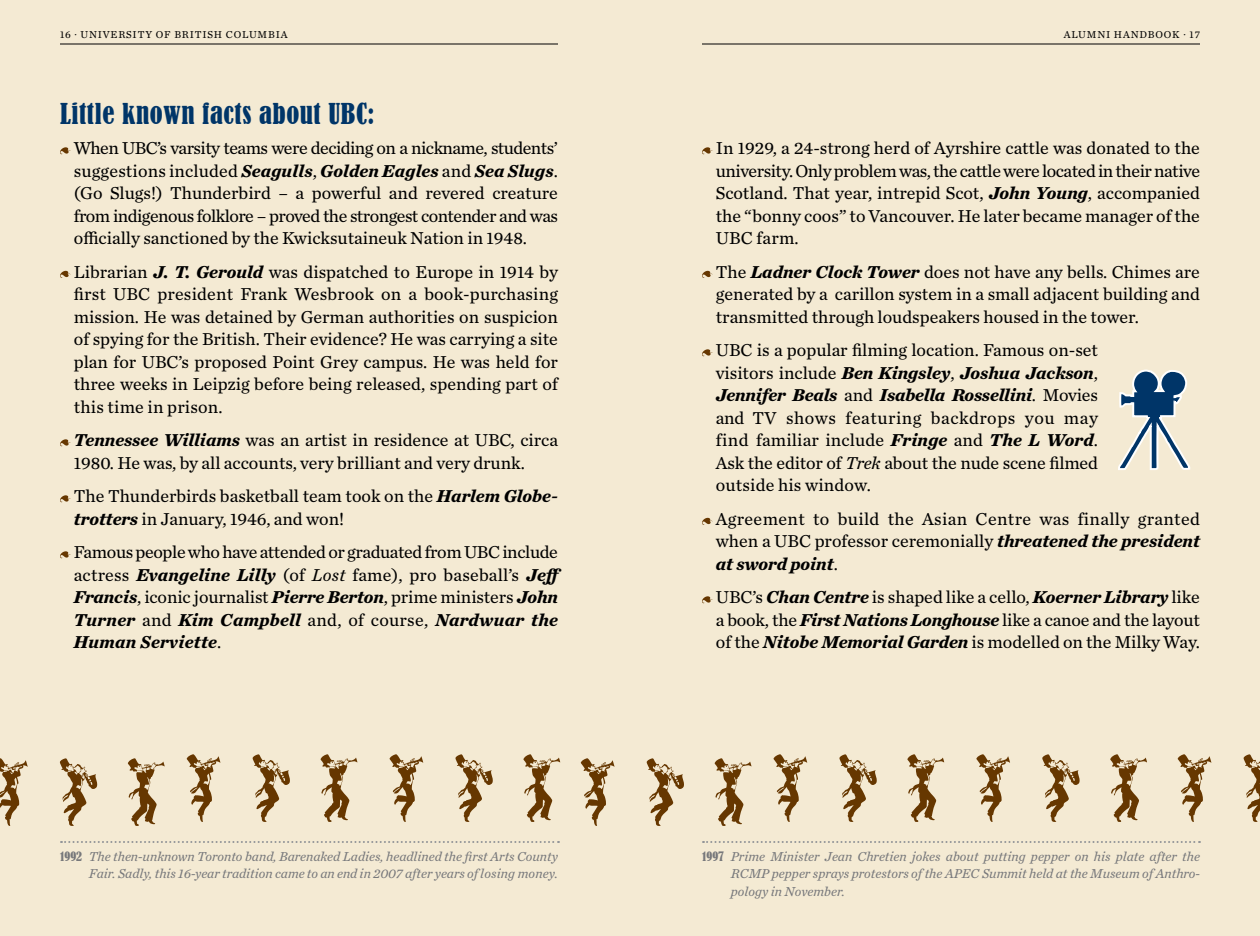
<style>
.page{position:relative;width:1260px;height:936px;background:#fff}
.page>*{position:absolute;margin:0;border:0;box-sizing:border-box;transform-origin:0 0}
.t1{font:condensed 27px "Bernard";letter-spacing:.02em;color:#003568}
.t2{font:18px/22.4px "Chronicle Text G2";color:#000;text-align:justify}
.t3{font:italic 13.6px/17.4px "Chronicle Text G2";color:#77787b;text-align:justify}
.t4{font:10.4px "Chronicle Text G2";letter-spacing:.08em;color:#000}
.t5{font:10.4px "Chronicle Text G2";letter-spacing:.12em;color:#000}
.s1{font-weight:700;font-style:italic}
.s2{font-style:italic}
.s3{font-family:"Bernard";font-style:normal;font-stretch:condensed;font-size:12px}
</style>
<div class="page">
<div style="left:0;top:0;width:630px;height:936px;background:#f4ead3"></div>
<div style="left:630px;top:0;width:630px;height:936px;background:#f4ead3"></div>
<hr style="left:60px;top:44px;width:498px;height:1px;background:#000">
<hr style="left:702px;top:44px;width:498px;height:1px;background:#000">
<svg style="left:703px;top:841px;width:497px;height:2px"></svg>
<svg style="left:61px;top:841px;width:498px;height:2px"></svg>
<svg style="left:60px;top:147px;width:10px;height:7px"></svg>
<svg style="left:60px;top:271px;width:10px;height:7px"></svg>
<svg style="left:60px;top:439px;width:10px;height:7px"></svg>
<svg style="left:60px;top:495px;width:10px;height:7px"></svg>
<svg style="left:60px;top:551px;width:10px;height:7px"></svg>
<svg style="left:702px;top:147px;width:10px;height:7px"></svg>
<svg style="left:702px;top:271px;width:10px;height:7px"></svg>
<svg style="left:702px;top:349px;width:10px;height:7px"></svg>
<svg style="left:702px;top:518px;width:11px;height:7px"></svg>
<svg style="left:702px;top:596px;width:10px;height:7px"></svg>
<svg style="left:390px;top:754px;width:33px;height:68px"></svg>
<svg style="left:976px;top:754px;width:34px;height:68px"></svg>
<svg style="left:1178px;top:754px;width:33px;height:68px"></svg>
<svg style="left:187px;top:754px;width:33px;height:68px"></svg>
<svg style="left:774px;top:754px;width:33px;height:68px"></svg>
<svg style="left:0;top:758px;width:28px;height:68px"></svg>
<svg style="left:581px;top:758px;width:33px;height:68px"></svg>
<svg style="left:455px;top:754px;width:38px;height:68px"></svg>
<svg style="left:1042px;top:754px;width:38px;height:68px"></svg>
<svg style="left:1244px;top:754px;width:16px;height:68px"></svg>
<svg style="left:253px;top:754px;width:37px;height:68px"></svg>
<svg style="left:839px;top:754px;width:38px;height:68px"></svg>
<svg style="left:60px;top:758px;width:37px;height:68px"></svg>
<svg style="left:647px;top:758px;width:37px;height:68px"></svg>
<svg style="left:523px;top:754px;width:37px;height:68px"></svg>
<svg style="left:1110px;top:754px;width:37px;height:68px"></svg>
<svg style="left:321px;top:754px;width:36px;height:68px"></svg>
<svg style="left:907px;top:754px;width:37px;height:68px"></svg>
<svg style="left:128px;top:758px;width:37px;height:68px"></svg>
<svg style="left:715px;top:758px;width:36px;height:68px"></svg>
<svg style="left:1118px;top:369px;width:73px;height:101px"></svg>
<p class="t4" style="left:60px;top:27px;width:228px">16 · University of British Columbia</p>
<p class="t5" style="left:1064px;top:27px;width:138px">Alumni Handbook · 17</p>
<h1 class="t1" style="left:60px;top:98px;width:316px">Little known facts about UBC:</h1>
<p class="t2" style="left:74px;top:136px;width:486px">When UBC’s varsity teams were deciding on a nickname, students’ suggestions included <span class="s1">Seagulls</span>, <span class="s1">Golden Eagles</span> and <span class="s1">Sea Slugs</span>. (Go Slugs!) Thunderbird – a powerful and revered creature from indigenous folklore – proved the strongest contender and was officially sanctioned by the Kwicksutaineuk Nation in 1948.</p>
<p class="t2" style="left:74px;top:260px;width:487px">Librarian <span class="s1">J. T. Gerould</span> was dispatched to Europe in 1914 by first UBC president Frank Wesbrook on a book-purchasing mission. He was detained by German authorities on suspicion of spying for the British. Their evidence? He was carrying a site plan for UBC’s proposed Point Grey campus. He was held for three weeks in Leipzig before being released, spending part of this time in prison.</p>
<p class="t2" style="left:74px;top:428px;width:486px"><span class="s1">Tennessee Williams</span> was an artist in residence at UBC, circa<br>1980. He was, by all accounts, very brilliant and very drunk.</p>
<p class="t2" style="left:74px;top:484px;width:486px">The Thunderbirds basketball team took on the <span class="s1">Harlem Globe&shy;trotters</span> in January, 1946, and won!</p>
<p class="t2" style="left:74px;top:540px;width:492px;text-align:left">Famous people who have attended or graduated from UBC include actress <span class="s1">Evangeline Lilly</span> (of <span class="s2">Lost</span> fame), pro baseball’s <span class="s1">Jeff Francis</span>, iconic journalist <span class="s1">Pierre Berton</span>, prime ministers <span class="s1">John Turner</span> and <span class="s1">Kim Campbell</span> and, of course, <span class="s1">Nardwuar the Human Serviette</span>.</p>
<p class="t3" style="left:60px;top:847px;width:500px;text-align:right"><span class="s3">1992</span> The then-unknown Toronto band, Barenaked Ladies, headlined the first Arts County<br>Fair. Sadly, this 16-year tradition came to an end in 2007 after years of losing money.</p>
<p class="t2" style="left:716px;top:136px;width:486px">I n 1929, a 24-strong herd of Ayrshire cattle was donated to the university. Only problem was, the cattle were located in their native Scotland. That year, intrepid Scot, <span class="s1">John Young</span>, accompanied the “bonny coos” to Vancouver. He later became manager of the UBC farm.</p>
<p class="t2" style="left:716px;top:260px;width:486px">The <span class="s1">Ladner Clock Tower</span> does not have any bells. Chimes are generated by a carillon system in a small adjacent building and transmitted through loudspeakers housed in the tower.</p>
<p class="t2" style="left:716px;top:338px;width:384px">UBC is a popular filming location. Famous on-set visitors include <span class="s1">Ben Kingsley</span>, <span class="s1">Joshua Jackson</span>, <span class="s1">Jennifer Beals</span> and <span class="s1">Isabella Rossellini</span>. Movies and TV shows featuring backdrops you may find familiar include <span class="s1">Fringe</span> and <span class="s1">The L Word</span>.<br>Ask the editor of <span class="s2">Trek</span> about the nude scene filmed outside his window.</p>
<p class="t2" style="left:716px;top:507px;width:486px">Agreement to build the Asian Centre was finally granted when a UBC professor ceremonially <span class="s1">threatened the president at sword point</span>.</p>
<p class="t2" style="left:716px;top:585px;width:486px">UBC’s <span class="s1">Chan Centre</span> is shaped like a cello, <span class="s1">Koerner Library</span> like a book, the <span class="s1">First Nations Longhouse</span> like a canoe and the layout of the <span class="s1">Nitobe Memorial Garden</span> is modelled on the Milky Way.</p>
<p class="t3" style="left:731px;top:847px;width:471px;text-indent:-29px"><span class="s3">1997</span> Prime Minister Jean Chretien jokes about putting pepper on his plate after the RCMP pepper sprays protestors of the APEC Summit held at the Museum of Anthro&shy;pology in November.</p>
</div>
